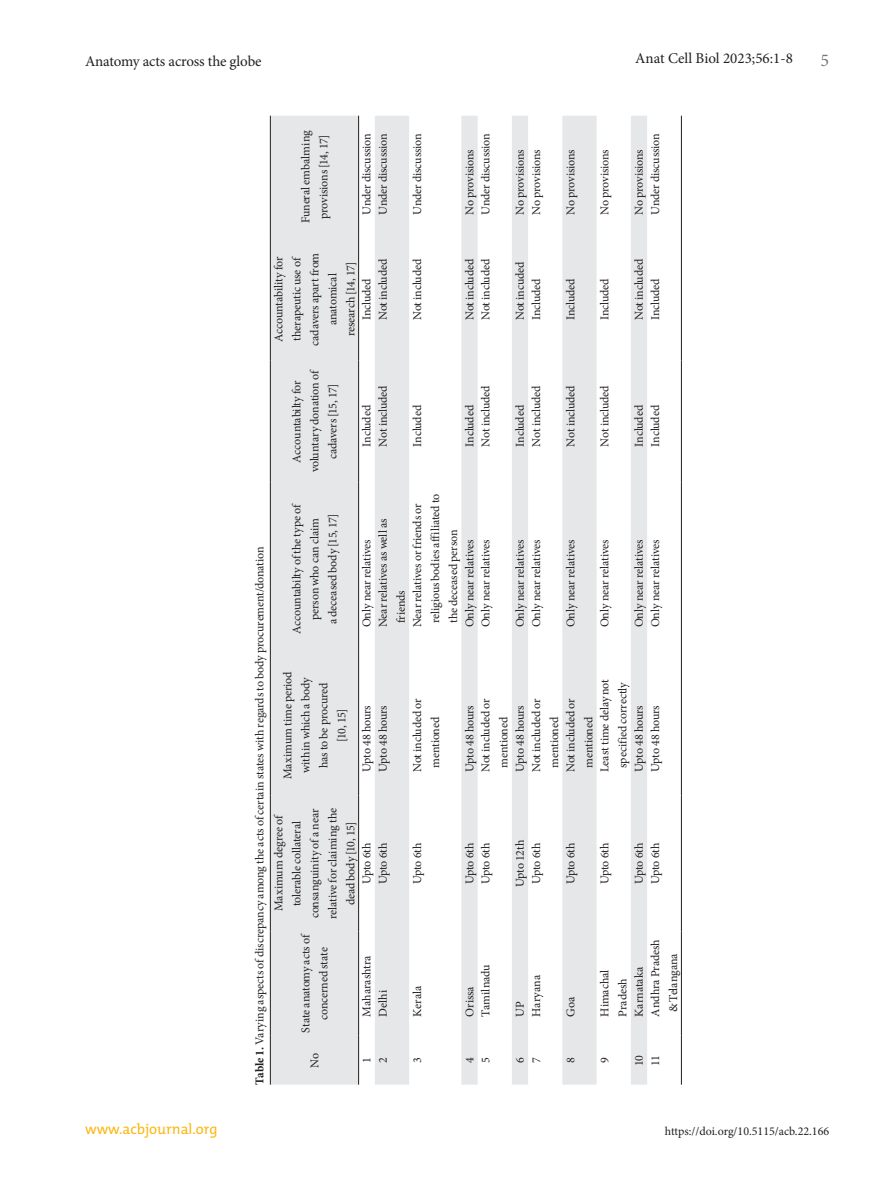
<style>
.page{position:relative;width:893px;height:1191px;background:#fff}
.page>*{position:absolute;margin:0;border:0;box-sizing:border-box;transform-origin:0 0}
.t1{font:18px "Minion Pro";color:#76787b}
.t2{font:15px "Minion Pro";letter-spacing:-.01em;color:#231f20}
.t3{font:14.7px "The Mix";color:#fcb814}
.t4{font:12px/18px "Minion Pro";letter-spacing:-.015em;color:#231f20;text-align:center}
.s1{font-weight:700}
</style>
<div class="page">
<svg style="left:271px;top:116px;width:376px;height:968px;fill:#e6e7e9"></svg>
<hr style="left:681px;top:1035px;width:1px;height:49px;background:#231f20">
<hr style="left:681px;top:931px;width:1px;height:104px;background:#231f20">
<hr style="left:681px;top:795px;width:1px;height:136px;background:#231f20">
<hr style="left:681px;top:655px;width:1px;height:140px;background:#231f20">
<hr style="left:681px;top:483px;width:1px;height:172px;background:#231f20">
<hr style="left:681px;top:360px;width:1px;height:123px;background:#231f20">
<hr style="left:681px;top:238px;width:1px;height:122px;background:#231f20">
<hr style="left:681px;top:116px;width:1px;height:122px;background:#231f20">
<hr style="left:270px;top:1035px;width:1px;height:49px;background:#231f20">
<hr style="left:270px;top:931px;width:1px;height:104px;background:#231f20">
<hr style="left:270px;top:795px;width:1px;height:136px;background:#231f20">
<hr style="left:270px;top:655px;width:1px;height:140px;background:#231f20">
<hr style="left:270px;top:483px;width:1px;height:172px;background:#231f20">
<hr style="left:270px;top:360px;width:1px;height:123px;background:#231f20">
<hr style="left:270px;top:238px;width:1px;height:122px;background:#231f20">
<hr style="left:270px;top:116px;width:1px;height:122px;background:#231f20">
<hr style="left:358px;top:1035px;width:1px;height:49px;background:#231f20">
<hr style="left:358px;top:931px;width:1px;height:104px;background:#231f20">
<hr style="left:358px;top:795px;width:1px;height:136px;background:#231f20">
<hr style="left:358px;top:655px;width:1px;height:140px;background:#231f20">
<hr style="left:358px;top:483px;width:1px;height:172px;background:#231f20">
<hr style="left:358px;top:360px;width:1px;height:123px;background:#231f20">
<hr style="left:358px;top:238px;width:1px;height:122px;background:#231f20">
<hr style="left:358px;top:116px;width:1px;height:122px;background:#231f20">
<p class="t2" style="left:85px;top:51px;width:178px">Anatomy acts across the globe</p>
<p class="t4" style="left:297px;top:223px;width:94px;rotate:-90deg">Funeral embalming provisions [14, 17]</p>
<p class="t4" style="left:358px;top:215px;width:83px;rotate:-90deg">Under discussion</p>
<p class="t4" style="left:374px;top:215px;width:83px;rotate:-90deg">Under discussion</p>
<p class="t4" style="left:270px;top:346px;width:94px;rotate:-90deg">Accountability for therapeutic use of cadavers apart from anatomical research [14, 17]</p>
<p class="t4" style="left:374px;top:320px;width:63px;rotate:-90deg">Not included</p>
<p class="t4" style="left:358px;top:320px;width:43px;rotate:-90deg">Included</p>
<p class="t4" style="left:288px;top:472px;width:104px;rotate:-90deg">Accountabilty for voluntary donation of cadavers [15, 17]</p>
<p class="t4" style="left:374px;top:446px;width:63px;rotate:-90deg">Not included</p>
<p class="t4" style="left:358px;top:446px;width:43px;rotate:-90deg">Included</p>
<p class="t4" style="left:408px;top:215px;width:83px;rotate:-90deg">Under discussion</p>
<p class="t4" style="left:408px;top:320px;width:63px;rotate:-90deg">Not included</p>
<p class="t4" style="left:408px;top:446px;width:43px;rotate:-90deg">Included</p>
<p class="t2" style="left:635px;top:49px;width:159px">Anat Cell Biol 2023;56:1-8</p>
<h1 class="t1" style="left:820px;top:48px;width:10px">5</h1>
<p class="t4" style="left:477px;top:215px;width:83px;rotate:-90deg">Under discussion</p>
<p class="t4" style="left:461px;top:215px;width:67px;rotate:-90deg">No provisions</p>
<p class="t4" style="left:461px;top:320px;width:63px;rotate:-90deg">Not included</p>
<p class="t4" style="left:477px;top:320px;width:63px;rotate:-90deg">Not included</p>
<p class="t4" style="left:511px;top:215px;width:67px;rotate:-90deg">No provisions</p>
<p class="t4" style="left:527px;top:215px;width:67px;rotate:-90deg">No provisions</p>
<p class="t4" style="left:511px;top:320px;width:60px;rotate:-90deg">Not incuded</p>
<p class="t4" style="left:527px;top:320px;width:43px;rotate:-90deg">Included</p>
<p class="t4" style="left:562px;top:215px;width:67px;rotate:-90deg">No provisions</p>
<p class="t4" style="left:562px;top:320px;width:43px;rotate:-90deg">Included</p>
<p class="t4" style="left:596px;top:215px;width:67px;rotate:-90deg">No provisions</p>
<p class="t4" style="left:596px;top:320px;width:43px;rotate:-90deg">Included</p>
<p class="t4" style="left:646px;top:215px;width:83px;rotate:-90deg">Under discussion</p>
<p class="t4" style="left:630px;top:215px;width:67px;rotate:-90deg">No provisions</p>
<p class="t4" style="left:630px;top:320px;width:63px;rotate:-90deg">Not included</p>
<p class="t4" style="left:646px;top:320px;width:43px;rotate:-90deg">Included</p>
<p class="t4" style="left:477px;top:446px;width:63px;rotate:-90deg">Not included</p>
<p class="t4" style="left:461px;top:446px;width:43px;rotate:-90deg">Included</p>
<p class="t4" style="left:527px;top:446px;width:63px;rotate:-90deg">Not included</p>
<p class="t4" style="left:511px;top:446px;width:43px;rotate:-90deg">Included</p>
<p class="t4" style="left:562px;top:446px;width:63px;rotate:-90deg">Not included</p>
<p class="t4" style="left:596px;top:446px;width:63px;rotate:-90deg">Not included</p>
<p class="t4" style="left:646px;top:446px;width:43px;rotate:-90deg">Included</p>
<p class="t4" style="left:630px;top:446px;width:43px;rotate:-90deg">Included</p>
<p class="t3" style="left:85px;top:1117px;width:134px">www.acbjournal.org</p>
<p class="t4" style="left:408px;top:623px;width:131px;text-align:left;text-indent:-4px;rotate:-90deg">Near relatives or friends or religious bodies affiliated to the deceased person</p>
<p class="t4" style="left:288px;top:633px;width:132px;rotate:-90deg">Accountabilty of the type of person who can claim<br>a deceased body [15, 17]</p>
<p class="t4" style="left:374px;top:623px;width:106px;text-align:left;text-indent:-4px;rotate:-90deg">Near relatives as well as friends</p>
<p class="t4" style="left:358px;top:627px;width:89px;rotate:-90deg">Only near relatives</p>
<p class="t4" style="left:461px;top:627px;width:89px;rotate:-90deg">Only near relatives</p>
<p class="t4" style="left:477px;top:627px;width:89px;rotate:-90deg">Only near relatives</p>
<p class="t4" style="left:511px;top:627px;width:89px;rotate:-90deg">Only near relatives</p>
<p class="t4" style="left:527px;top:627px;width:89px;rotate:-90deg">Only near relatives</p>
<p class="t4" style="left:562px;top:627px;width:89px;rotate:-90deg">Only near relatives</p>
<p class="t4" style="left:596px;top:627px;width:89px;rotate:-90deg">Only near relatives</p>
<p class="t4" style="left:630px;top:627px;width:89px;rotate:-90deg">Only near relatives</p>
<p class="t4" style="left:646px;top:627px;width:89px;rotate:-90deg">Only near relatives</p>
<p class="t4" style="left:251px;top:1084px;width:539px;rotate:-90deg"><span class="s1">Table 1.</span> Varying aspects of discrepancy among the acts of certain states with regards to body procurement/donation</p>
<p class="t4" style="left:279px;top:779px;width:109px;rotate:-90deg">Maximum time period within which a body has to be procured<br>[10, 15]</p>
<p class="t4" style="left:596px;top:772px;width:95px;rotate:-90deg">Least time delay not specified correctly</p>
<p class="t4" style="left:408px;top:768px;width:71px;text-align:left;text-indent:-4px;rotate:-90deg">Not included or mentioned</p>
<p class="t4" style="left:477px;top:768px;width:71px;text-align:left;text-indent:-4px;rotate:-90deg">Not included or mentioned</p>
<p class="t4" style="left:527px;top:768px;width:71px;text-align:left;text-indent:-4px;rotate:-90deg">Not included or mentioned</p>
<p class="t4" style="left:562px;top:768px;width:71px;text-align:left;text-indent:-4px;rotate:-90deg">Not included or mentioned</p>
<p class="t4" style="left:358px;top:772px;width:68px;rotate:-90deg">Upto 48 hours</p>
<p class="t4" style="left:374px;top:772px;width:68px;rotate:-90deg">Upto 48 hours</p>
<p class="t4" style="left:461px;top:772px;width:68px;rotate:-90deg">Upto 48 hours</p>
<p class="t4" style="left:511px;top:772px;width:68px;rotate:-90deg">Upto 48 hours</p>
<p class="t4" style="left:630px;top:772px;width:68px;rotate:-90deg">Upto 48 hours</p>
<p class="t4" style="left:646px;top:772px;width:68px;rotate:-90deg">Upto 48 hours</p>
<p class="t4" style="left:270px;top:918px;width:112px;rotate:-90deg">Maximum degree of tolerable collateral consanguinity of a near relative for claiming the dead body [10, 15]</p>
<p class="t4" style="left:511px;top:887px;width:49px;rotate:-90deg">Upto 12th</p>
<p class="t4" style="left:358px;top:884px;width:43px;rotate:-90deg">Upto 6th</p>
<p class="t4" style="left:646px;top:884px;width:43px;rotate:-90deg">Upto 6th</p>
<p class="t4" style="left:374px;top:884px;width:43px;rotate:-90deg">Upto 6th</p>
<p class="t4" style="left:408px;top:884px;width:43px;rotate:-90deg">Upto 6th</p>
<p class="t4" style="left:461px;top:884px;width:43px;rotate:-90deg">Upto 6th</p>
<p class="t4" style="left:477px;top:884px;width:43px;rotate:-90deg">Upto 6th</p>
<p class="t4" style="left:527px;top:884px;width:43px;rotate:-90deg">Upto 6th</p>
<p class="t4" style="left:562px;top:884px;width:43px;rotate:-90deg">Upto 6th</p>
<p class="t4" style="left:596px;top:884px;width:43px;rotate:-90deg">Upto 6th</p>
<p class="t4" style="left:630px;top:884px;width:43px;rotate:-90deg">Upto 6th</p>
<p class="t4" style="left:297px;top:1032px;width:100px;rotate:-90deg">State anatomy acts of concerned state</p>
<p class="t4" style="left:646px;top:1012px;width:75px;text-align:left;text-indent:-4px;rotate:-90deg">Andhra Pradesh &amp; Telangana</p>
<p class="t4" style="left:358px;top:1016px;width:62px;rotate:-90deg">Maharashtra</p>
<p class="t4" style="left:477px;top:1016px;width:54px;rotate:-90deg">Tamilnadu</p>
<p class="t4" style="left:630px;top:1016px;width:51px;rotate:-90deg">Karnataka</p>
<p class="t4" style="left:596px;top:1016px;width:48px;text-align:left;rotate:-90deg">Himachal<br>Pradesh</p>
<p class="t4" style="left:527px;top:1016px;width:43px;rotate:-90deg">Haryana</p>
<p class="t4" style="left:408px;top:1016px;width:32px;rotate:-90deg">Kerala</p>
<p class="t4" style="left:461px;top:1016px;width:32px;rotate:-90deg">Orissa</p>
<p class="t4" style="left:374px;top:1016px;width:28px;rotate:-90deg">Delhi</p>
<p class="t4" style="left:562px;top:1016px;width:21px;rotate:-90deg">Goa</p>
<p class="t4" style="left:511px;top:1016px;width:17px;rotate:-90deg">UP</p>
<p class="t4" style="left:306px;top:1067px;width:16px;rotate:-90deg">No</p>
<p class="t4" style="left:630px;top:1065px;width:12px;rotate:-90deg">10</p>
<p class="t4" style="left:646px;top:1065px;width:12px;rotate:-90deg">11</p>
<p class="t4" style="left:461px;top:1063px;width:7px;rotate:-90deg">4</p>
<p class="t4" style="left:527px;top:1063px;width:7px;rotate:-90deg">7</p>
<p class="t4" style="left:511px;top:1063px;width:7px;rotate:-90deg">6</p>
<p class="t4" style="left:374px;top:1063px;width:7px;rotate:-90deg">2</p>
<p class="t4" style="left:596px;top:1063px;width:7px;rotate:-90deg">9</p>
<p class="t4" style="left:562px;top:1063px;width:7px;rotate:-90deg">8</p>
<p class="t4" style="left:477px;top:1063px;width:7px;rotate:-90deg">5</p>
<p class="t4" style="left:408px;top:1063px;width:7px;rotate:-90deg">3</p>
<p class="t4" style="left:358px;top:1063px;width:7px;rotate:-90deg">1</p>
<p class="t4" style="left:665px;top:1122px;width:166px">https://doi.org/10.5115/acb.22.166</p>
</div>
